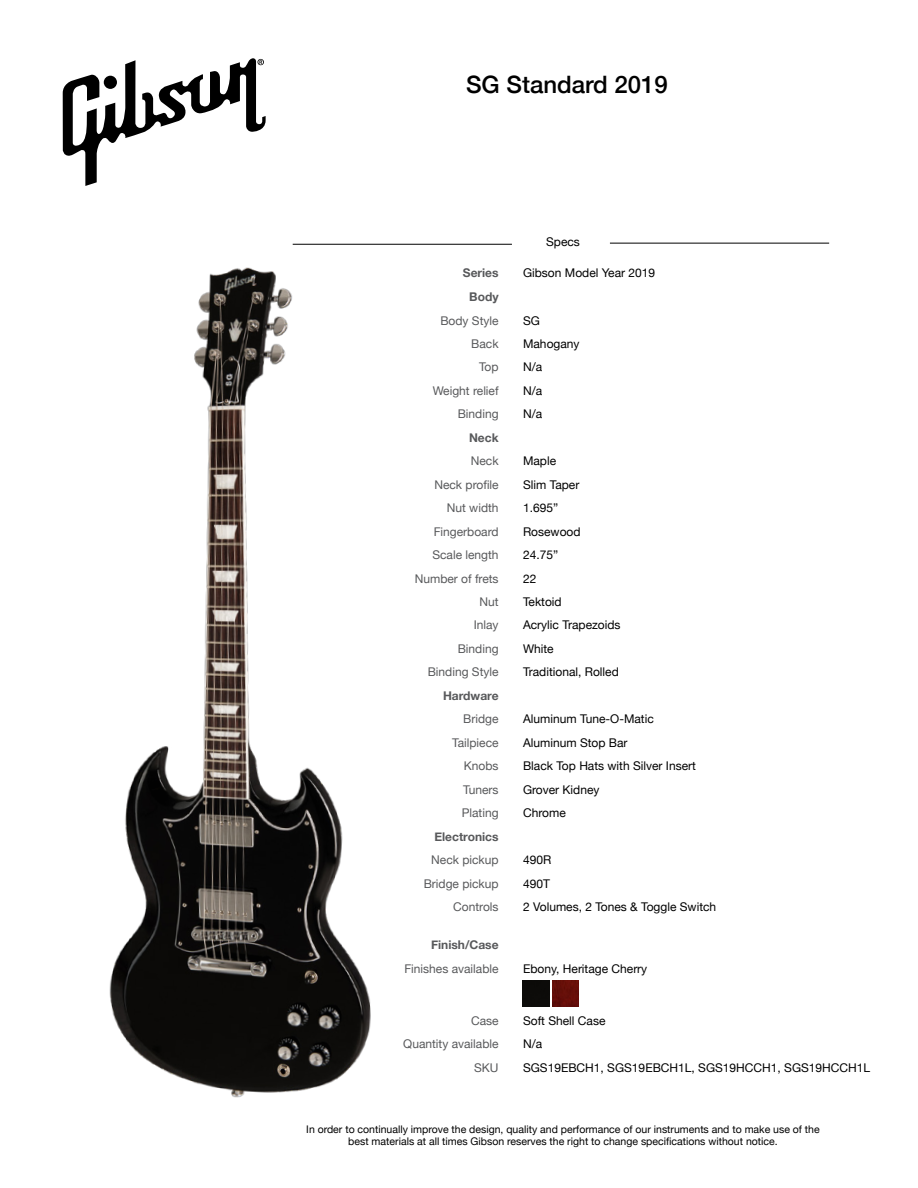
<style>
.page{position:relative;width:918px;height:1188px;background:#fff}
.page>*{position:absolute;margin:0;border:0;box-sizing:border-box;transform-origin:0 0}
.t1{font:500 24px "Helvetica Neue";color:#000}
.t2{font:12px "Helvetica Neue";color:#000}
.t3{font:12px "Helvetica Neue";color:#58595b}
.t4{font:700 12px "Helvetica Neue";color:#58595b}
.t5{font:10.5px/12.6px "Helvetica Neue";color:#000;text-align:center}
</style>
<div class="page">
<svg style="left:63px;top:58px;width:203px;height:128px"></svg>
<img style="left:109px;top:243px;width:391px;height:855px">
<hr style="left:610px;top:243px;width:219px;height:1px;background:#000">
<hr style="left:293px;top:244px;width:219px;height:1px;background:#000">
<img style="left:552px;top:980px;width:27px;height:27px">
<img style="left:523px;top:980px;width:26px;height:27px">
<h1 class="t1" style="left:466px;top:65px;width:203px">SG Standard 2019</h1>
<p class="t2" style="left:546px;top:233px;width:35px">Specs</p>
<p class="t4" style="left:463px;top:264px;width:37px">Series</p>
<p class="t2" style="left:523px;top:264px;width:134px">Gibson Model Year 2019</p>
<p class="t4" style="left:469px;top:287px;width:31px">Body</p>
<p class="t3" style="left:440px;top:312px;width:60px">Body Style</p>
<p class="t2" style="left:523px;top:312px;width:18px">SG</p>
<p class="t3" style="left:471px;top:335px;width:29px">Back</p>
<p class="t2" style="left:523px;top:335px;width:58px">Mahogany</p>
<p class="t3" style="left:479px;top:359px;width:21px">Top</p>
<p class="t2" style="left:523px;top:359px;width:21px">N/a</p>
<p class="t3" style="left:433px;top:382px;width:67px">Weight relief</p>
<p class="t2" style="left:523px;top:382px;width:21px">N/a</p>
<p class="t3" style="left:458px;top:405px;width:42px">Binding</p>
<p class="t2" style="left:523px;top:405px;width:21px">N/a</p>
<p class="t4" style="left:469px;top:428px;width:31px">Neck</p>
<p class="t3" style="left:471px;top:452px;width:29px">Neck</p>
<p class="t2" style="left:523px;top:452px;width:35px">Maple</p>
<p class="t3" style="left:434px;top:476px;width:66px">Neck profile</p>
<p class="t2" style="left:523px;top:476px;width:58px">Slim Taper</p>
<p class="t3" style="left:447px;top:499px;width:53px">Nut width</p>
<p class="t2" style="left:523px;top:499px;width:37px">1.695”</p>
<p class="t3" style="left:434px;top:523px;width:66px">Fingerboard</p>
<p class="t2" style="left:523px;top:523px;width:59px">Rosewood</p>
<p class="t3" style="left:432px;top:546px;width:68px">Scale length</p>
<p class="t2" style="left:523px;top:546px;width:37px">24.75”</p>
<p class="t3" style="left:415px;top:570px;width:85px">Number of frets</p>
<p class="t2" style="left:523px;top:570px;width:15px">22</p>
<p class="t3" style="left:480px;top:593px;width:21px">Nut</p>
<p class="t2" style="left:523px;top:593px;width:40px">Tektoid</p>
<p class="t3" style="left:474px;top:616px;width:26px">Inlay</p>
<p class="t2" style="left:523px;top:616px;width:99px">Acrylic Trapezoids</p>
<p class="t3" style="left:458px;top:640px;width:42px">Binding</p>
<p class="t2" style="left:523px;top:640px;width:32px">White</p>
<p class="t3" style="left:428px;top:663px;width:72px">Binding Style</p>
<p class="t2" style="left:523px;top:663px;width:97px">Traditional, Rolled</p>
<p class="t4" style="left:443px;top:686px;width:57px">Hardware</p>
<p class="t3" style="left:463px;top:711px;width:37px">Bridge</p>
<p class="t2" style="left:523px;top:711px;width:132px">Aluminum Tune-O-Matic</p>
<p class="t3" style="left:452px;top:734px;width:48px">Tailpiece</p>
<p class="t2" style="left:523px;top:734px;width:106px">Aluminum Stop Bar</p>
<p class="t3" style="left:464px;top:757px;width:36px">Knobs</p>
<p class="t2" style="left:523px;top:757px;width:174px">Black Top Hats with Silver Insert</p>
<p class="t3" style="left:463px;top:781px;width:37px">Tuners</p>
<p class="t2" style="left:523px;top:781px;width:78px">Grover Kidney</p>
<p class="t3" style="left:462px;top:804px;width:38px">Plating</p>
<p class="t2" style="left:523px;top:804px;width:44px">Chrome</p>
<p class="t4" style="left:434px;top:827px;width:66px">Electronics</p>
<p class="t3" style="left:431px;top:851px;width:69px">Neck pickup</p>
<p class="t2" style="left:523px;top:851px;width:30px">490R</p>
<p class="t3" style="left:424px;top:875px;width:76px">Bridge pickup</p>
<p class="t2" style="left:523px;top:875px;width:28px">490T</p>
<p class="t3" style="left:453px;top:898px;width:47px">Controls</p>
<p class="t2" style="left:523px;top:898px;width:195px">2 Volumes, 2 Tones &amp; Toggle Switch</p>
<p class="t4" style="left:431px;top:936px;width:69px">Finish/Case</p>
<p class="t3" style="left:404px;top:960px;width:96px">Finishes available</p>
<p class="t2" style="left:523px;top:960px;width:126px">Ebony, Heritage Cherry</p>
<p class="t3" style="left:471px;top:1012px;width:29px">Case</p>
<p class="t2" style="left:523px;top:1012px;width:84px">Soft Shell Case</p>
<p class="t3" style="left:403px;top:1035px;width:97px">Quantity available</p>
<p class="t2" style="left:523px;top:1035px;width:21px">N/a</p>
<p class="t3" style="left:474px;top:1059px;width:26px">SKU</p>
<p class="t2" style="left:523px;top:1059px;width:349px">SGS19EBCH1, SGS19EBCH1L, SGS19HCCH1, SGS19HCCH1L</p>
<p class="t5" style="left:306px;top:1123px;width:515px">In order to continually improve the design, quality and performance of our instruments and to make use of the best materials at all times Gibson reserves the right to change specifications without notice.</p>
</div>
